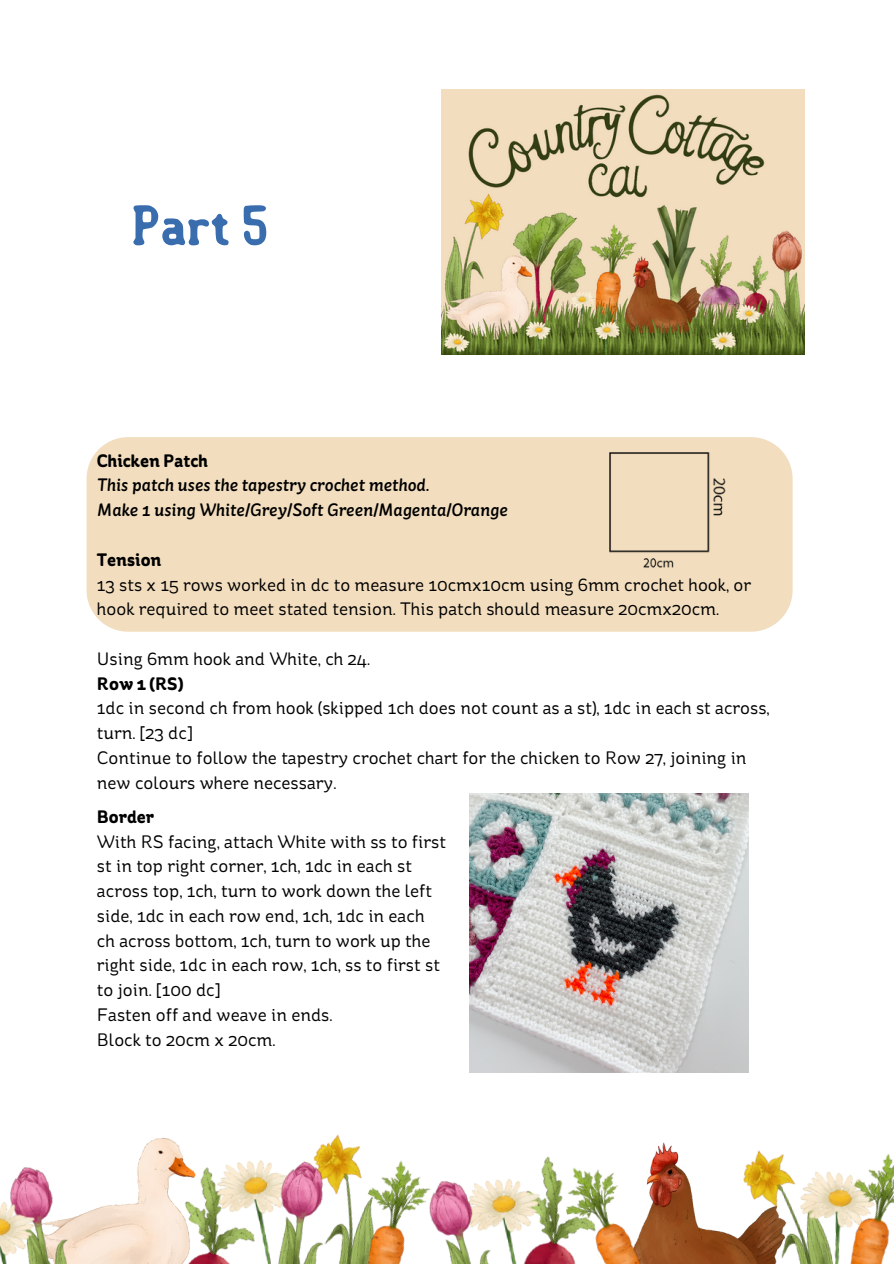
<style>
.page{position:relative;width:894px;height:1264px;background:#fff}
.page>*{position:absolute;margin:0;border:0;box-sizing:border-box;transform-origin:0 0}
.t1{font:700 52.5px "Semi Sweet";color:#3a6dae}
.t2{font:18px/24.8px "St Ryde";color:#000}
.t3{font:italic 500 18px/24.8px "St Ryde";color:#000}
.t4{font:700 18px "St Ryde";color:#000}
.s1{font-weight:700;font-style:normal}
</style>
<div class="page">
<img style="left:469px;top:793px;width:279px;height:279px">
<div style="left:86px;top:437px;width:706px;height:194px;background:#f2ddbe"></div>
<img style="left:609px;top:453px;width:118px;height:118px">
<img style="left:441px;top:89px;width:362px;height:266px">
<img style="left:91px;top:1137px;width:91px;height:126px">
<img style="left:54px;top:1210px;width:37px;height:53px">
<img style="left:129px;top:1154px;width:77px;height:109px">
<img style="left:655px;top:1142px;width:82px;height:121px">
<img style="left:206px;top:1162px;width:38px;height:101px">
<img style="left:737px;top:1150px;width:41px;height:113px">
<img style="left:626px;top:1154px;width:38px;height:109px">
<img style="left:244px;top:1134px;width:106px;height:129px">
<img style="left:297px;top:1151px;width:104px;height:112px">
<img style="left:559px;top:1167px;width:67px;height:96px">
<img style="left:521px;top:1156px;width:38px;height:107px">
<img style="left:401px;top:1160px;width:120px;height:103px">
<img style="left:778px;top:1153px;width:115px;height:110px">
<img style="left:0;top:1167px;width:54px;height:96px">
<p class="t1" style="left:131px;top:194px;width:139px">Part 5</p>
<p class="t3" style="left:97px;top:450px;width:412px"><span class="s1">Chicken Patch<br></span>This patch uses the tapestry crochet method.<br>Make 1 using White/Grey/Soft Green/Magenta/Orange</p>
<p class="t4" style="left:97px;top:553px;width:66px">Tension</p>
<p class="t2" style="left:97px;top:573px;width:655px">13 sts x 15 rows worked in dc to measure 10cmx10cm using 6mm crochet hook, or hook required to meet stated tension. This patch should measure 20cmx20cm.</p>
<p class="t2" style="left:97px;top:648px;width:275px">Using 6mm hook and White, ch 24.</p>
<p class="t4" style="left:97px;top:677px;width:88px">Row 1 (RS)</p>
<p class="t2" style="left:97px;top:697px;width:674px">1dc in second ch from hook (skipped 1ch does not count as a st), 1dc in each st across, turn. [23 dc]</p>
<p class="t2" style="left:97px;top:747px;width:651px">Continue to follow the tapestry crochet chart for the chicken to Row 27, joining in new colours where necessary.</p>
<p class="t4" style="left:97px;top:810px;width:59px">Border</p>
<p class="t2" style="left:97px;top:830px;width:350px">With RS facing, attach White with ss to first st in top right corner, 1ch, 1dc in each st across top, 1ch, turn to work down the left side, 1dc in each row end, 1ch, 1dc in each ch across bottom, 1ch, turn to work up the right side, 1dc in each row, 1ch, ss to first st to join. [100 dc]</p>
<p class="t2" style="left:97px;top:1004px;width:237px">Fasten off and weave in ends.</p>
<p class="t2" style="left:97px;top:1028px;width:180px">Block to 20cm x 20cm.</p>
</div>
